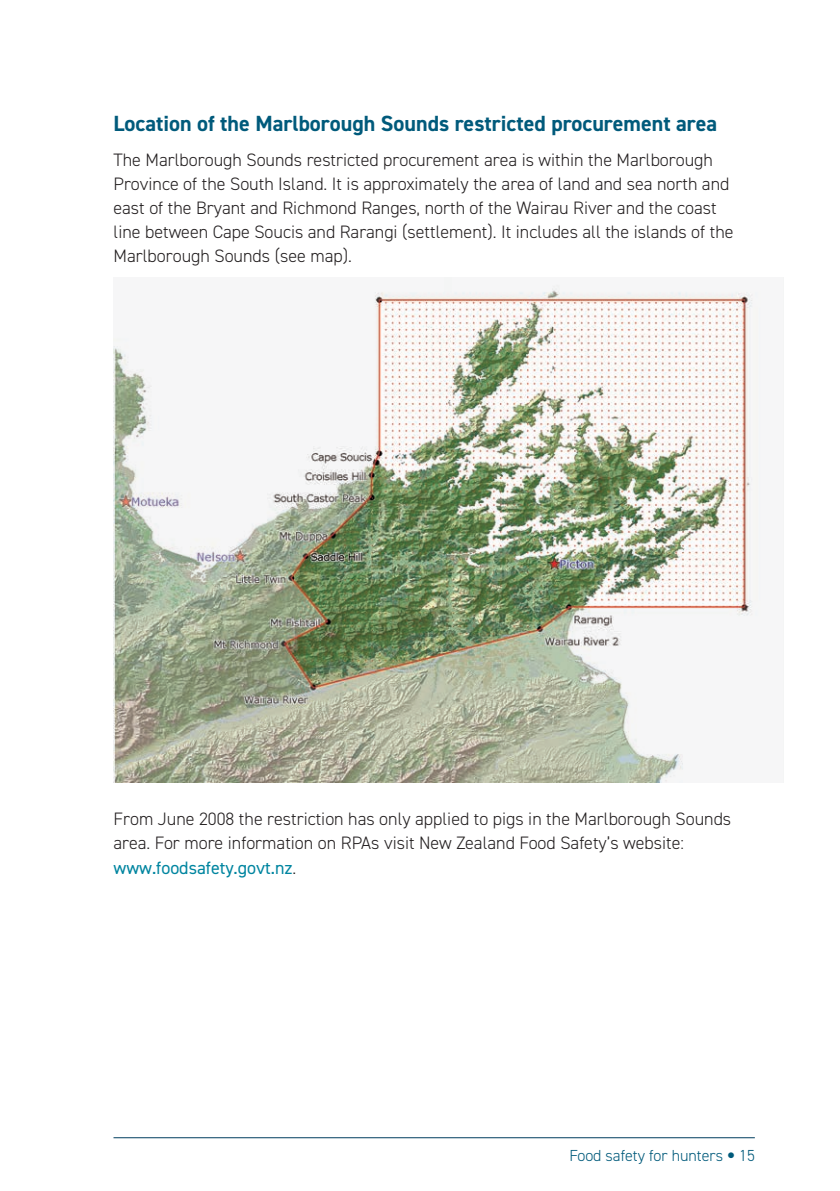
<style>
.page{position:relative;width:840px;height:1191px;background:#fff}
.page>*{position:absolute;margin:0;border:0;box-sizing:border-box;transform-origin:0 0}
.Heading_3{font:700 22px "DIN2014";color:#005a7b}
.body_text{font:300 18px/24px "DIN2014";color:#231f20}
.t1{font:300 16px "DIN2014";color:#005a7b}
.s1{font-weight:400;color:#0085a0}
.s2{font-family:"Trade Gothic Next LT Pro"}
</style>
<div class="page">
<hr style="left:113px;top:1137px;width:641px;height:1px;background:#003e5e">
<img style="left:113px;top:278px;width:647px;height:504px">
<h3 class="Heading_3" style="left:113px;top:108px;width:604px">Location of the Marlborough Sounds restricted procurement area</h3>
<p class="body_text" style="left:113px;top:148px;width:621px">The Marlborough Sounds restricted procurement area is within the Marlborough Province of the South Island. It is approximately the area of land and sea north and east of the Bryant and Richmond Ranges, north of the Wairau River and the coast line between Cape Soucis and Rarangi (settlement). It includes all the islands of the Marlborough Sounds (see map).</p>
<p class="body_text" style="left:113px;top:807px;width:619px">From June 2008 the restriction has only applied to pigs in the Marlborough Sounds area. For more information on RPAs visit New Zealand Food Safety’s website: <span class="s1">www.foodsafety.govt.nz</span>.</p>
<p class="t1" style="left:569px;top:1145px;width:187px">Food safety for hunters <span class="s2">•</span> 15</p>
</div>
